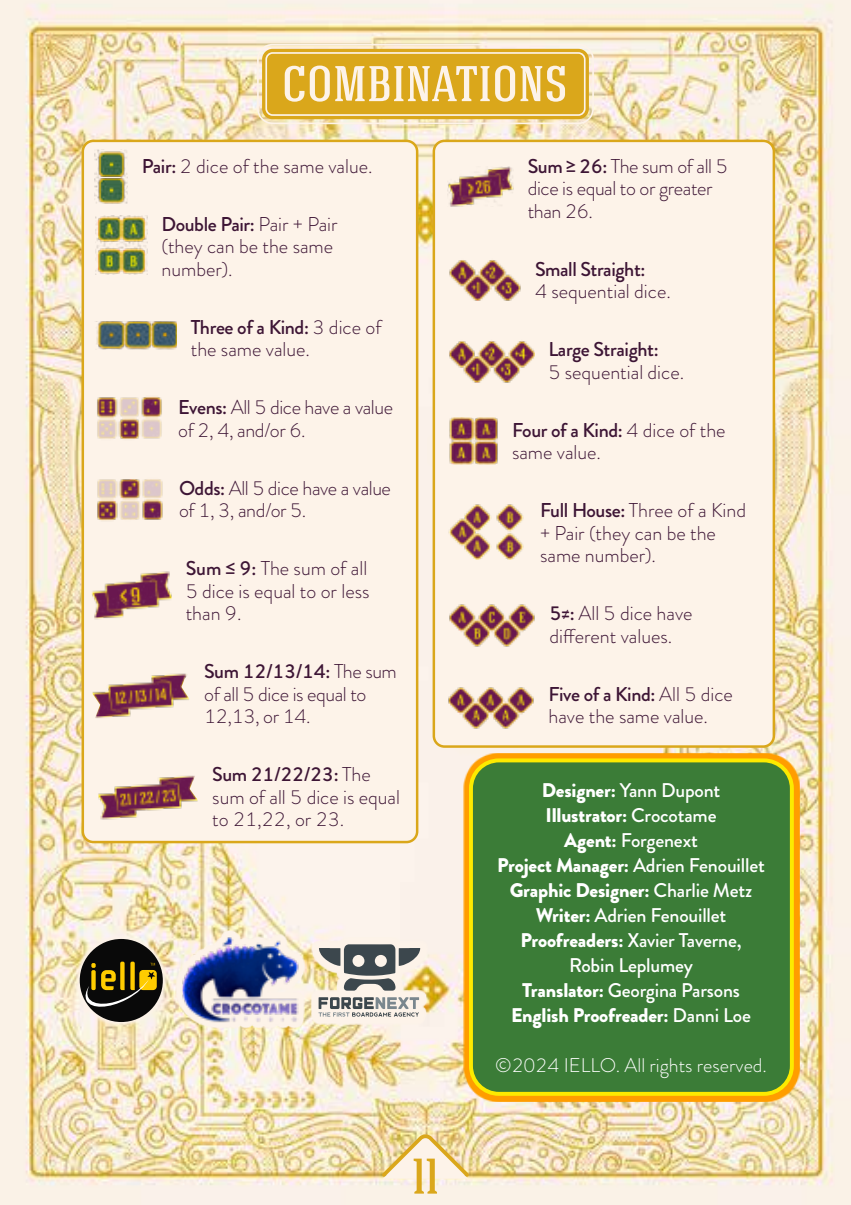
<style>
.page{position:relative;width:851px;height:1205px;background:#fff}
.page>*{position:absolute;margin:0;border:0;box-sizing:border-box;transform-origin:0 0}
.t1{font:500 50px "Hagin Caps";color:#fdf3e9}
.t2{font:500 50px "Hagin Caps";color:#daa71b}
.t3{font:300 20px/22.5px "Brandon Grotesque";color:#3d1535}
.t4{font:300 20px/22.5px "Brandon Grotesque";letter-spacing:-.02em;color:#3d1535}
.t5{font:500 20px "Brandon Grotesque";letter-spacing:-.02em;color:#3d1535}
.t6{font:500 19.75px/25px "Brandon Grotesque";letter-spacing:-.01em;color:#fff;text-align:center}
.t7{font:300 19.75px "Brandon Grotesque";color:#fff}
.s1{font-weight:500}
.s2{font-weight:900}
</style>
<div class="page">
<img style="left:0;top:0;width:850px;height:1205px">
<svg style="left:378px;top:1130px;width:94px;height:50px;background:#f0ddaf"></svg>
<div style="left:262px;top:49px;width:327px;height:70px;background:#daa71b;border-radius:11px"></div>
<div style="left:257px;top:44px;width:337px;height:80px;border:2px solid #fdf3e9;border-radius:15px"></div>
<div style="left:265px;top:52px;width:320px;height:64px;border:2px solid #fdf3e9;border-radius:6px"></div>
<svg style="left:463px;top:753px;width:336px;height:348px;background:#fdaf23"></svg>
<div style="left:471px;top:760px;width:320px;height:334px;background:#3b7c37;border-radius:28px"></div>
<div style="left:469px;top:758px;width:324px;height:338px;border:4px solid #fcea00;border-radius:28px"></div>
<div style="left:311px;top:936px;width:116px;height:88px;background:#fdf3e9"></div>
<svg style="left:319px;top:944px;width:101px;height:46px"></svg>
<svg style="left:318px;top:997px;width:101px;height:20px"></svg>
<svg style="left:175px;top:930px;width:129px;height:97px"></svg>
<img style="left:173px;top:935px;width:135px;height:91px">
<svg style="left:74px;top:933px;width:94px;height:94px;background:#f3e8d0"></svg>
<div style="left:80px;top:939px;width:83px;height:83px;background:#090909;border-radius:50%"></div>
<svg style="left:84px;top:961px;width:73px;height:48px"></svg>
<div style="left:83px;top:141px;width:334px;height:701px;background:#fdf3e9;border-radius:11px"></div>
<div style="left:81px;top:140px;width:337px;height:703px;border:2px solid #daa71b;border-radius:11px"></div>
<div style="left:434px;top:141px;width:339px;height:605px;background:#fdf3e9;border-radius:11px"></div>
<div style="left:432px;top:140px;width:343px;height:608px;border:2px solid #daa71b;border-radius:11px"></div>
<img style="left:97px;top:396px;width:65px;height:43px">
<img style="left:97px;top:479px;width:66px;height:42px">
<img style="left:92px;top:571px;width:79px;height:49px">
<img style="left:92px;top:673px;width:97px;height:45px">
<img style="left:98px;top:775px;width:100px;height:45px">
<img style="left:448px;top:167px;width:65px;height:40px">
<img style="left:449px;top:260px;width:71px;height:41px">
<img style="left:449px;top:341px;width:85px;height:42px">
<img style="left:449px;top:418px;width:48px;height:46px">
<img style="left:448px;top:504px;width:76px;height:55px">
<img style="left:449px;top:604px;width:86px;height:42px">
<img style="left:448px;top:687px;width:86px;height:42px">
<img style="left:95px;top:149px;width:33px;height:55px">
<img style="left:96px;top:216px;width:51px;height:58px">
<img style="left:96px;top:321px;width:80px;height:29px">
<h1 class="t1" style="left:281px;top:52px;width:287px">COMBINATIONS</h1>
<p class="t3" style="left:142px;top:155px;width:232px"><span class="s1">Pair:</span> 2 dice of the same value.</p>
<p class="t3" style="left:161px;top:213px;width:178px"><span class="s1">Double Pair:</span> Pair + Pair (they can be the same number).</p>
<p class="t3" style="left:191px;top:316px;width:192px"><span class="s1">Three of a Kind:</span> 3 dice of the same value.</p>
<p class="t4" style="left:178px;top:396px;width:216px"><span class="s1">Evens:</span> All 5 dice have a value of 2, 4, and/or 6.</p>
<p class="t4" style="left:179px;top:476px;width:213px"><span class="s1">Odds:</span> All 5 dice have a value of 1, 3, and/or 5.</p>
<p class="t3" style="left:186px;top:557px;width:185px;text-align:justify"><span class="s1">Sum ≤ 9:</span> The sum of all 5 dice is equal to or less than 9.</p>
<p class="t4" style="left:204px;top:660px;width:194px"><span class="s1">Sum 12/13/14:</span> The sum of all 5 dice is equal to<br>12,13, or 14.</p>
<p class="t3" style="left:212px;top:763px;width:189px"><span class="s1">Sum 21/22/23:</span> The sum of all 5 dice is equal to 21,22, or 23.</p>
<h1 class="t2" style="left:412px;top:1144px;width:28px">11</h1>
<p class="t4" style="left:527px;top:155px;width:201px"><span class="s1">Sum ≥ 26:</span> The sum of all 5 dice is equal to or greater than 26.</p>
<p class="t5" style="left:535px;top:255px;width:112px">Small Straight:</p>
<p class="t3" style="left:535px;top:280px;width:137px">4 sequential dice.</p>
<p class="t5" style="left:548px;top:335px;width:112px">Large Straight:</p>
<p class="t3" style="left:548px;top:361px;width:137px">5 sequential dice.</p>
<p class="t3" style="left:512px;top:419px;width:215px"><span class="s1">Four of a Kind:</span> 4 dice of the same value.</p>
<p class="t3" style="left:540px;top:499px;width:207px"><span class="s1">Full House:</span> Three of a Kind + Pair (they can be the same number).</p>
<p class="t3" style="left:549px;top:602px;width:144px"><span class="s1">5≠:</span> All 5 dice have different values.</p>
<p class="t3" style="left:548px;top:682px;width:186px"><span class="s1">Five of a Kind:</span> All 5 dice have the same value.</p>
<p class="t6" style="left:497px;top:778px;width:269px"><span class="s2">Designer:</span> Yann Dupont<br><span class="s2">Illustrator:</span> Crocotame<br><span class="s2">Agent:</span> Forgenext<br><span class="s2">Project Manager:</span> Adrien Fenouillet<br><span class="s2">Graphic Designer:</span> Charlie Metz<br><span class="s2">Writer:</span> Adrien Fenouillet<br><span class="s2">Proofreaders:</span> Xavier Taverne,<br>Robin Leplumey<br><span class="s2">Translator:</span> Georgina Parsons<br><span class="s2">English Proofreader:</span> Danni Loe</p>
<p class="t7" style="left:495px;top:1052px;width:273px">©2024 IELLO. All rights reserved.</p>
</div>
